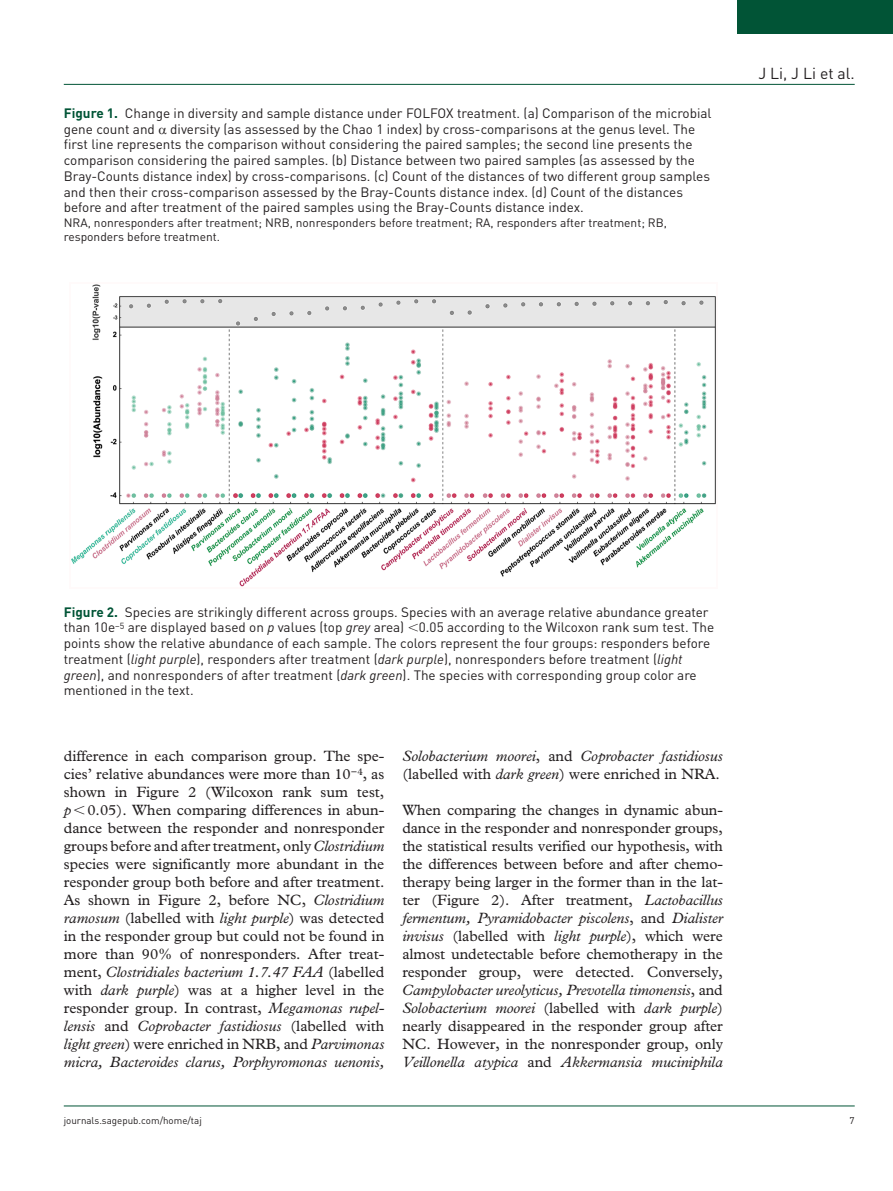
<style>
.page{position:relative;width:893px;height:1191px;background:#fff}
.page>*{position:absolute;margin:0;border:0;box-sizing:border-box;transform-origin:0 0}
.t1{font:15.75px "DIN";color:#231f20}
.t2{font:15px/18px "Plantin Std";letter-spacing:-.005em;color:#231f20;text-align:justify}
.t3{font:italic 15px/18px "Plantin Std";color:#231f20}
.t4{font:13.5px/15.8px "DIN";color:#231f20}
.t5{font:12px/14.2px "DIN";color:#231f20}
.t6{font:9.75px "DIN";color:#231f20}
.s1{font-weight:700;color:#015436}
.s2{font-style:italic}
.s3{font-style:normal}
</style>
<div class="page">
<hr style="left:64px;top:84px;width:791px;height:1px;background:#015436">
<hr style="left:64px;top:1105px;width:791px;height:1px;background:#015436">
<div style="left:738px;top:0;width:155px;height:34px;background:#015436"></div>
<img style="left:71px;top:284px;width:645px;height:303px">
<p class="t4" style="left:64px;top:105px;width:649px"><span class="s1">Figure 1.</span> Change in diversity and sample distance under FOLFOX treatment. (a) Comparison of the microbial gene count and diversity (as assessed by the Chao 1 index) by cross-comparisons at the genus level. The first line represents the comparison without considering the paired samples; the second line presents the comparison considering the paired samples. (b) Distance between two paired samples (as assessed by the Bray-Counts distance index) by cross-comparisons. (c) Count of the distances of two different group samples and then their cross-comparison assessed by the Bray-Counts distance index. (d) Count of the distances before and after treatment of the paired samples using the Bray-Counts distance index.</p>
<p class="t5" style="left:64px;top:215px;width:605px">NRA, nonresponders after treatment; NRB, nonresponders before treatment; RA, responders after treatment; RB, responders before treatment.</p>
<p class="t1" style="left:758px;top:63px;width:98px">J Li, J Li et al.</p>
<p class="t4" style="left:64px;top:603px;width:652px"><span class="s1">Figure 2.</span> Species are strikingly different across groups. Species with an average relative abundance greater than 10e<sup>−5</sup> are displayed based on <span class="s2">p</span> values (top <span class="s2">grey</span> area) 0.05 according to the Wilcoxon rank sum test. The points show the relative abundance of each sample. The colors represent the four groups: responders before treatment (<span class="s2">light purple</span>), responders after treatment (<span class="s2">dark purple</span>), nonresponders before treatment (<span class="s2">light green</span>), and nonresponders of after treatment (<span class="s2">dark green</span>). The species with corresponding group color are mentioned in the text.</p>
<p class="t2" style="left:64px;top:747px;width:322px">difference in each comparison group. The spe&shy;cies’ relative abundances were more than 10<sup>−4</sup>, as shown in Figure 2 (Wilcoxon rank sum test, <span class="s2">p</span> 0.05). When comparing differences in abun&shy;dance between the responder and nonresponder groups before and after treatment, only <span class="s2">Clostridium </span>species were significantly more abundant in the responder group both before and after treatment.<br>As shown in Figure 2, before NC, <span class="s2">Clostridium ramosum</span> (labelled with <span class="s2">light purple</span>) was detected in the responder group but could not be found in more than 90% of nonresponders. After treat&shy;ment, <span class="s2">Clostridiales bacterium 1.7.47 FAA</span> (labelled with <span class="s2">dark purple</span>) was at a higher level in the responder group. In contrast, <span class="s2">Megamonas rupel&shy;lensis</span> and <span class="s2">Coprobacter fastidiosus</span> (labelled with <span class="s2">light green</span>) were enriched in NRB, and <span class="s2">Parvimonas micra, Bacteroides clarus, Porphyromonas uenonis,</span></p>
<p class="t3" style="left:402px;top:747px;width:322px">Solobacterium moorei<span class="s3">, and</span> Coprobacter fastidiosus <span class="s3">(labelled with</span> dark green<span class="s3">) were enriched in NRA.</span></p>
<p class="t2" style="left:402px;top:801px;width:322px">When comparing the changes in dynamic abun&shy;dance in the responder and nonresponder groups, the statistical results verified our hypothesis, with the differences between before and after chemo&shy;therapy being larger in the former than in the lat&shy;ter (Figure 2). After treatment, <span class="s2">Lactobacillus fermentum, Pyramidobacter piscolens</span>, and <span class="s2">Dialister invisus</span> (labelled with <span class="s2">light purple</span>), which were almost undetectable before chemotherapy in the responder group, were detected. Conversely, <span class="s2">Campylobacter ureolyticus, Prevotella timonensis</span>, and <span class="s2">Solobacterium moorei</span> (labelled with <span class="s2">dark purple</span>) nearly disappeared in the responder group after NC. However, in the nonresponder group, only <span class="s2">Veillonella atypica</span> and <span class="s2">Akkermansia muciniphila</span></p>
<p class="t6" style="left:64px;top:1114px;width:140px">journals.sagepub.com/home/taj</p>
<p class="t6" style="left:850px;top:1114px;width:7px">7</p>
</div>
